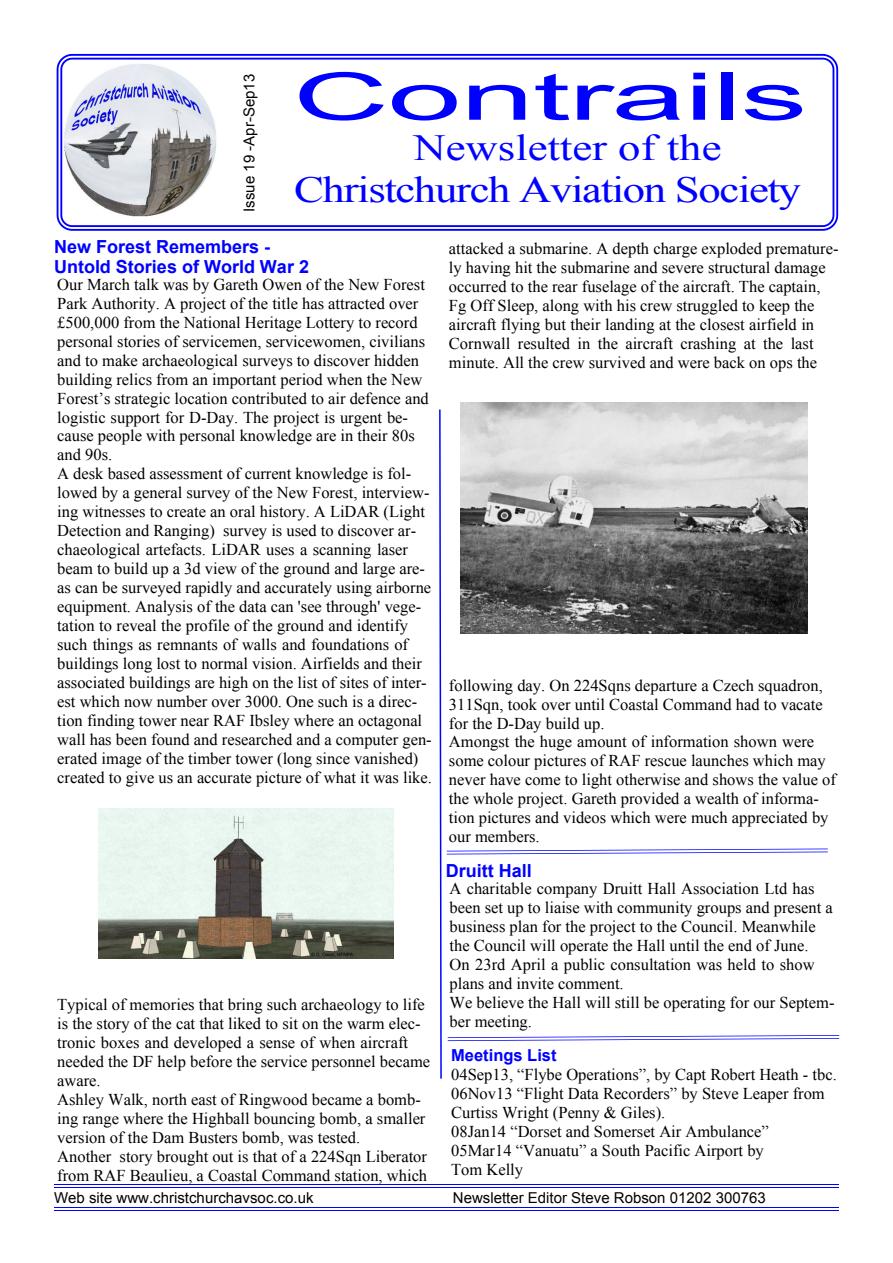
<style>
.page{position:relative;width:893px;height:1263px;background:#fff}
.page>*{position:absolute;margin:0;border:0;box-sizing:border-box;transform-origin:0 0}
.t1{font:65.7px "Arial";letter-spacing:-.01em;color:#00f;scale:2.02 1}
.t2{font:36.9px/42.3px "Times New Roman";letter-spacing:-.03em;color:#00f;scale:1.21 1}
.t3{font:700 18px/20.7px "Arial";color:#00f}
.t4{font:16.5px/18.9px "Times New Roman";color:#000}
.t5{font:700 16.5px "Arial";color:#00f}
.t6{font:15px "Arial";color:#000}
</style>
<div class="page">
<svg style="left:57px;top:54px;width:781px;height:177px"></svg>
<hr style="left:54px;top:1187px;width:785px;height:1px;background:#00f">
<hr style="left:54px;top:1184px;width:785px;height:1px;background:#00f">
<hr style="left:54px;top:1210px;width:785px;height:1px;background:#00f">
<hr style="left:54px;top:1207px;width:785px;height:1px;background:#00f">
<svg style="left:439px;top:408px;width:400px;height:671px"></svg>
<img style="left:461px;top:403px;width:346px;height:230px">
<img style="left:98px;top:808px;width:296px;height:150px">
<h1 class="t1" style="left:293px;top:72px;width:256px">Contrails</h1>
<h2 class="t2" style="left:294px;top:130px;width:420px;text-indent:119px">Newsletter of the<br>Christchurch Aviation Society</h2>
<p class="t6" style="left:244px;top:212px;width:139px;rotate:-90deg">Issue 19 -Apr-Sep13</p>
<p class="t3" style="left:54px;top:238px;width:256px">New Forest Remembers -<br>Untold Stories of World War 2</p>
<p class="t4" style="left:57px;top:276px;width:376px">Our March talk was by Gareth Owen of the New Forest Park Authority. A project of the title has attracted over £500,000 from the National Heritage Lottery to record personal stories of servicemen, servicewomen, civilians and to make archaeological surveys to discover hidden building relics from an important period when the New Forest’s strategic location contributed to air defence and logistic support for D-Day. The project is urgent be&shy;cause people with personal knowledge are in their 80s and 90s.<br>A desk based assessment of current knowledge is fol&shy;lowed by a general survey of the New Forest, interview&shy;ing witnesses to create an oral history. A LiDAR (Light Detection and Ranging) survey is used to discover ar&shy;chaeological artefacts. LiDAR uses a scanning laser beam to build up a 3d view of the ground and large are&shy;as can be surveyed rapidly and accurately using airborne equipment. Analysis of the data can 'see through' vege&shy;tation to reveal the profile of the ground and identify such things as remnants of walls and foundations of buildings long lost to normal vision. Airfields and their associated buildings are high on the list of sites of inter&shy;est which now number over 3000. One such is a direc&shy;tion finding tower near RAF Ibsley where an octagonal wall has been found and researched and a computer gen&shy;erated image of the timber tower (long since vanished) created to give us an accurate picture of what it was like.</p>
<p class="t4" style="left:449px;top:241px;width:391px">attacked a submarine. A depth charge exploded premature&shy;ly having hit the submarine and severe structural damage occurred to the rear fuselage of the aircraft. The captain, Fg Off Sleep, along with his crew struggled to keep the aircraft flying but their landing at the closest airfield in Cornwall resulted in the aircraft crashing at the last minute. All the crew survived and were back on ops the</p>
<p class="t4" style="left:449px;top:677px;width:388px">following day. On 224Sqns departure a Czech squadron, 311Sqn, took over until Coastal Command had to vacate for the D-Day build up.<br>Amongst the huge amount of information shown were some colour pictures of RAF rescue launches which may never have come to light otherwise and shows the value of the whole project. Gareth provided a wealth of informa&shy;tion pictures and videos which were much appreciated by our members.</p>
<p class="t3" style="left:446px;top:862px;width:88px">Druitt Hall</p>
<p class="t4" style="left:449px;top:881px;width:386px">A charitable company Druitt Hall Association Ltd has been set up to liaise with community groups and present a business plan for the project to the Council. Meanwhile the Council will operate the Hall until the end of June.<br>On 23rd April a public consultation was held to show plans and invite comment.<br>We believe the Hall will still be operating for our Septem&shy;ber meeting.</p>
<p class="t4" style="left:57px;top:997px;width:375px">Typical of memories that bring such archaeology to life is the story of the cat that liked to sit on the warm elec&shy;tronic boxes and developed a sense of when aircraft needed the DF help before the service personnel became aware.<br>Ashley Walk, north east of Ringwood became a bomb&shy;ing range where the Highball bouncing bomb, a smaller version of the Dam Busters bomb, was tested.<br>Another story brought out is that of a 224Sqn Liberator from RAF Beaulieu, a Coastal Command station, which</p>
<p class="t5" style="left:451px;top:1049px;width:107px">Meetings List</p>
<p class="t4" style="left:451px;top:1066px;width:387px">04Sep13, “Flybe Operations”, by Capt Robert Heath - tbc.<br>06Nov13 “Flight Data Recorders” by Steve Leaper from Curtiss Wright (Penny &amp; Giles).<br>08Jan14 “Dorset and Somerset Air Ambulance”<br>05Mar14 “Vanuatu” a South Pacific Airport by<br>Tom Kelly</p>
<p class="t6" style="left:54px;top:1192px;width:261px">Web site www.christchurchavsoc.co.uk</p>
<p class="t6" style="left:453px;top:1192px;width:315px">Newsletter Editor Steve Robson 01202 300763</p>
</div>
